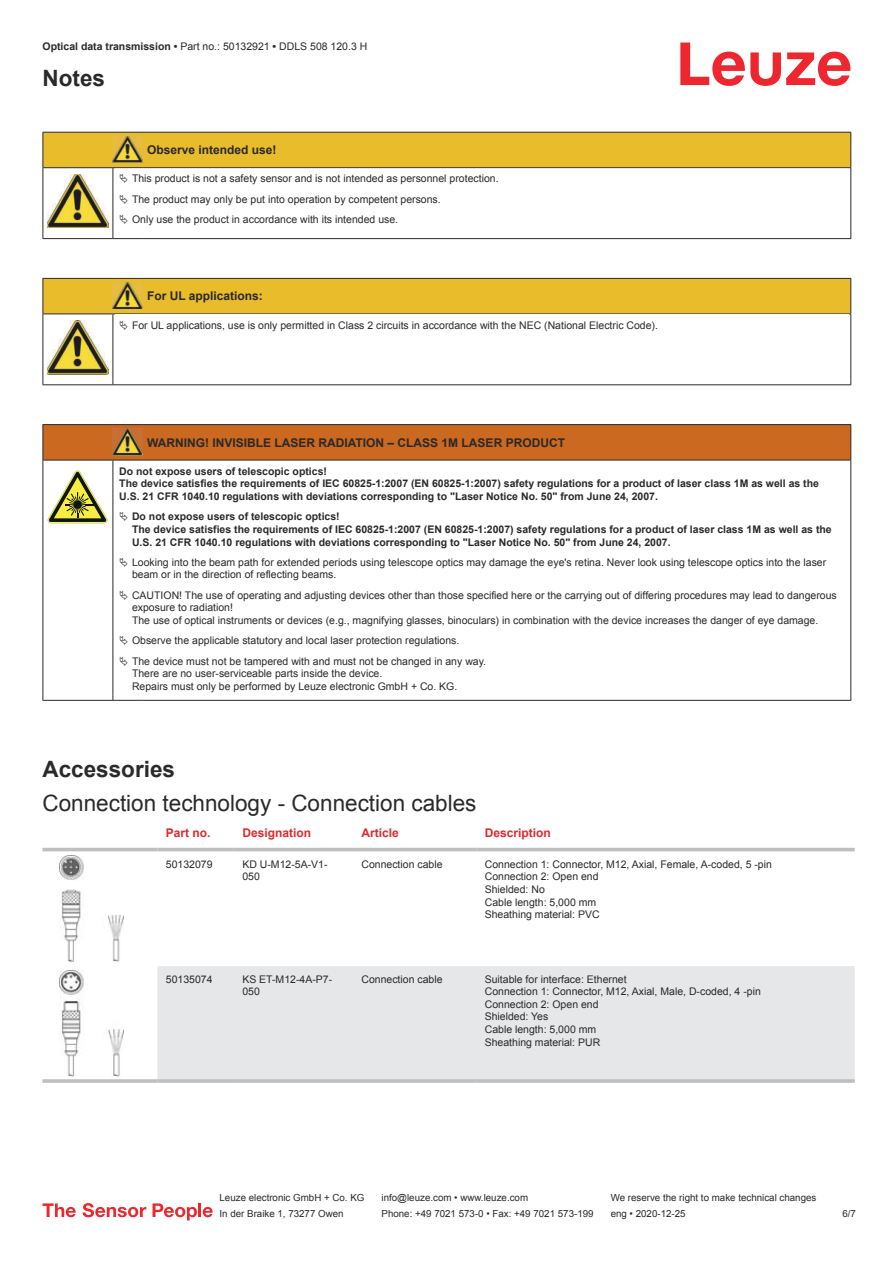
<style>
.page{position:relative;width:893px;height:1263px;background:#fff}
.page>*{position:absolute;margin:0;border:0;box-sizing:border-box;transform-origin:0 0}
.t1{font:22.5px "Arial";color:#2b292a}
.t2{font:700 22.5px "Arial";color:#2b292a}
.t3{font:700 12px "Arial";color:#2b292a}
.t4{font:700 12px "Arial";color:#db2a30}
.t5{font:10.5px/12.6px "Arial";color:#2b292a}
.t6{font:700 10.5px/12.6px "Arial";color:#2b292a}
.t7{font:9.75px "Arial";color:#2b292a}
.s1{font-weight:700}
</style>
<div class="page">
<svg style="left:680px;top:43px;width:170px;height:43px"></svg>
<svg style="left:43px;top:847px;width:812px;height:9px"></svg>
<div style="left:157px;top:966px;width:698px;height:113px;background:#e6e7e9"></div>
<hr style="left:43px;top:848px;width:114px;height:3px;background:#bdbfc1">
<hr style="left:157px;top:848px;width:77px;height:3px;background:#bdbfc1">
<hr style="left:234px;top:848px;width:119px;height:3px;background:#bdbfc1">
<hr style="left:353px;top:848px;width:123px;height:3px;background:#bdbfc1">
<hr style="left:476px;top:848px;width:379px;height:3px;background:#bdbfc1">
<hr style="left:43px;top:1079px;width:114px;height:4px;background:#bdbfc1">
<hr style="left:157px;top:1079px;width:77px;height:4px;background:#c6c8ca">
<hr style="left:234px;top:1079px;width:119px;height:4px;background:#bdbfc1">
<hr style="left:353px;top:1079px;width:123px;height:4px;background:#bdbfc1">
<hr style="left:476px;top:1079px;width:379px;height:4px;background:#c6c8ca">
<img style="left:59px;top:856px;width:65px;height:106px">
<img style="left:59px;top:970px;width:65px;height:107px">
<svg style="left:43px;top:1203px;width:33px;height:14px"></svg>
<svg style="left:83px;top:1203px;width:63px;height:14px"></svg>
<svg style="left:153px;top:1203px;width:44px;height:17px"></svg>
<hr style="left:198px;top:1203px;width:3px;height:14px;background:#ed272d">
<svg style="left:203px;top:1207px;width:10px;height:10px"></svg>
<hr style="left:43px;top:238px;width:70px;height:1px;background:#2b292a">
<hr style="left:113px;top:238px;width:30px;height:1px;background:#2b292a">
<hr style="left:143px;top:238px;width:708px;height:1px;background:#2b292a">
<div style="left:44px;top:279px;width:806px;height:34px;background:#e8bc2a"></div>
<hr style="left:43px;top:278px;width:70px;height:1px;background:#2b292a">
<hr style="left:43px;top:279px;width:1px;height:34px;background:#2b292a">
<hr style="left:43px;top:313px;width:70px;height:1px;background:#2b292a">
<hr style="left:113px;top:278px;width:30px;height:1px;background:#2b292a">
<hr style="left:113px;top:313px;width:30px;height:1px;background:#2b292a">
<hr style="left:143px;top:278px;width:708px;height:1px;background:#2b292a">
<hr style="left:850px;top:279px;width:1px;height:34px;background:#2b292a">
<hr style="left:143px;top:313px;width:708px;height:1px;background:#2b292a">
<hr style="left:43px;top:314px;width:1px;height:66px;background:#2b292a">
<hr style="left:113px;top:314px;width:1px;height:66px;background:#2b292a">
<hr style="left:850px;top:314px;width:1px;height:66px;background:#2b292a">
<hr style="left:43px;top:384px;width:70px;height:1px;background:#2b292a">
<hr style="left:113px;top:384px;width:30px;height:1px;background:#2b292a">
<hr style="left:143px;top:384px;width:708px;height:1px;background:#2b292a">
<img style="left:113px;top:283px;width:30px;height:26px">
<img style="left:47px;top:320px;width:61px;height:54px">
<div style="left:44px;top:425px;width:806px;height:35px;background:#ca691f"></div>
<svg style="left:44px;top:461px;width:806px;height:239px"></svg>
<hr style="left:43px;top:424px;width:70px;height:1px;background:#2b292a">
<hr style="left:43px;top:425px;width:1px;height:35px;background:#2b292a">
<hr style="left:43px;top:460px;width:70px;height:1px;background:#2b292a">
<hr style="left:113px;top:424px;width:30px;height:1px;background:#2b292a">
<hr style="left:113px;top:460px;width:30px;height:1px;background:#2b292a">
<hr style="left:143px;top:424px;width:708px;height:1px;background:#2b292a">
<hr style="left:850px;top:425px;width:1px;height:35px;background:#2b292a">
<hr style="left:143px;top:460px;width:708px;height:1px;background:#2b292a">
<hr style="left:43px;top:460px;width:1px;height:236px;background:#2b292a">
<hr style="left:113px;top:460px;width:1px;height:236px;background:#2b292a">
<hr style="left:850px;top:460px;width:1px;height:236px;background:#2b292a">
<hr style="left:43px;top:700px;width:70px;height:1px;background:#2b292a">
<hr style="left:113px;top:700px;width:30px;height:1px;background:#2b292a">
<hr style="left:143px;top:700px;width:708px;height:1px;background:#2b292a">
<img style="left:113px;top:429px;width:30px;height:26px">
<svg style="left:47px;top:471px;width:60px;height:52px"></svg>
<svg style="left:115px;top:461px;width:734px;height:235px"></svg>
<svg style="left:43px;top:132px;width:808px;height:106px"></svg>
<svg style="left:120px;top:512px;width:8px;height:9px"></svg>
<svg style="left:120px;top:557px;width:8px;height:10px"></svg>
<svg style="left:120px;top:590px;width:8px;height:10px"></svg>
<svg style="left:120px;top:636px;width:8px;height:9px"></svg>
<svg style="left:120px;top:656px;width:8px;height:9px"></svg>
<p class="t5" style="left:43px;top:41px;width:326px"><span class="s1">Optical data transmission •</span> Part no.: 50132921 <span class="s1">•</span> DDLS 508 120.3 H</p>
<h1 class="t2" style="left:43px;top:70px;width:64px">Notes</h1>
<p class="t3" style="left:147px;top:145px;width:131px">Observe intended use!</p>
<p class="t5" style="left:132px;top:170px;width:368px;line-height:20.2px">This product is not a safety sensor and is not intended as personnel protection.<br>The product may only be put into operation by competent persons.<br>Only use the product in accordance with its intended use.</p>
<p class="t3" style="left:147px;top:292px;width:117px">For UL applications:</p>
<p class="t5" style="left:132px;top:320px;width:527px">For UL applications, use is only permitted in Class 2 circuits in accordance with the NEC (National Electric Code).</p>
<p class="t3" style="left:147px;top:438px;width:419px">WARNING! INVISIBLE LASER RADIATION – CLASS 1M LASER PRODUCT</p>
<p class="t6" style="left:119px;top:466px;width:701px">Do not expose users of telescopic optics!<br>The device satisfies the requirements of IEC 60825-1:2007 (EN 60825-1:2007) safety regulations for a product of laser class 1M as well as the<br>U.S. 21 CFR 1040.10 regulations with deviations corresponding to "Laser Notice No. 50" from June 24, 2007.</p>
<p class="t6" style="left:132px;top:511px;width:701px">Do not expose users of telescopic optics!<br>The device satisfies the requirements of IEC 60825-1:2007 (EN 60825-1:2007) safety regulations for a product of laser class 1M as well as the<br>U.S. 21 CFR 1040.10 regulations with deviations corresponding to "Laser Notice No. 50" from June 24, 2007.</p>
<p class="t5" style="left:132px;top:557px;width:696px">Looking into the beam path for extended periods using telescope optics may damage the eye's retina. Never look using telescope optics into the laser beam or in the direction of reflecting beams.</p>
<p class="t5" style="left:132px;top:590px;width:706px">CAUTION! The use of operating and adjusting devices other than those specified here or the carrying out of differing procedures may lead to dangerous exposure to radiation!<br>The use of optical instruments or devices (e.g., magnifying glasses, binoculars) in combination with the device increases the danger of eye damage.</p>
<p class="t5" style="left:132px;top:631px;width:356px;line-height:20.2px">Observe the applicable statutory and local laser protection regulations.<br>The device must not be tampered with and must not be changed in any way.</p>
<p class="t5" style="left:132px;top:668px;width:327px">There are no user-serviceable parts inside the device.<br>Repairs must only be performed by Leuze electronic GmbH + Co. KG.</p>
<h1 class="t2" style="left:43px;top:761px;width:134px">Accessories</h1>
<h1 class="t1" style="left:43px;top:794px;width:435px">Connection technology - Connection cables</h1>
<p class="t4" style="left:166px;top:828px;width:46px">Part no.</p>
<p class="t4" style="left:242px;top:828px;width:70px">Designation</p>
<p class="t4" style="left:361px;top:828px;width:39px">Article</p>
<p class="t4" style="left:485px;top:828px;width:68px">Description</p>
<p class="t5" style="left:166px;top:859px;width:48px">50132079</p>
<p class="t5" style="left:242px;top:859px;width:87px">KD U-M12-5A-V1-<br>050</p>
<p class="t5" style="left:361px;top:859px;width:83px">Connection cable</p>
<p class="t5" style="left:485px;top:859px;width:289px">Connection 1: Connector, M12, Axial, Female, A-coded, 5 -pin<br>Connection 2: Open end<br>Shielded: No<br>Cable length: 5,000 mm<br>Sheathing material: PVC</p>
<p class="t5" style="left:166px;top:974px;width:48px">50135074</p>
<p class="t5" style="left:242px;top:974px;width:91px">KS ET-M12-4A-P7-<br>050</p>
<p class="t5" style="left:361px;top:974px;width:83px">Connection cable</p>
<p class="t5" style="left:485px;top:974px;width:278px">Suitable for interface: Ethernet<br>Connection 1: Connector, M12, Axial, Male, D-coded, 4 -pin<br>Connection 2: Open end<br>Shielded: Yes<br>Cable length: 5,000 mm<br>Sheathing material: PUR</p>
<p class="t7" style="left:220px;top:1194px;width:146px">Leuze electronic GmbH + Co. KG</p>
<p class="t7" style="left:381px;top:1194px;width:148px">info@leuze.com • www.leuze.com</p>
<p class="t7" style="left:611px;top:1194px;width:207px">We reserve the right to make technical changes</p>
<p class="t7" style="left:220px;top:1210px;width:126px">In der Braike 1, 73277 Owen</p>
<p class="t7" style="left:381px;top:1210px;width:214px">Phone: +49 7021 573-0 • Fax: +49 7021 573-199</p>
<p class="t7" style="left:611px;top:1210px;width:76px">eng • 2020-12-25</p>
<p class="t7" style="left:842px;top:1210px;width:15px">6 /7</p>
</div>
